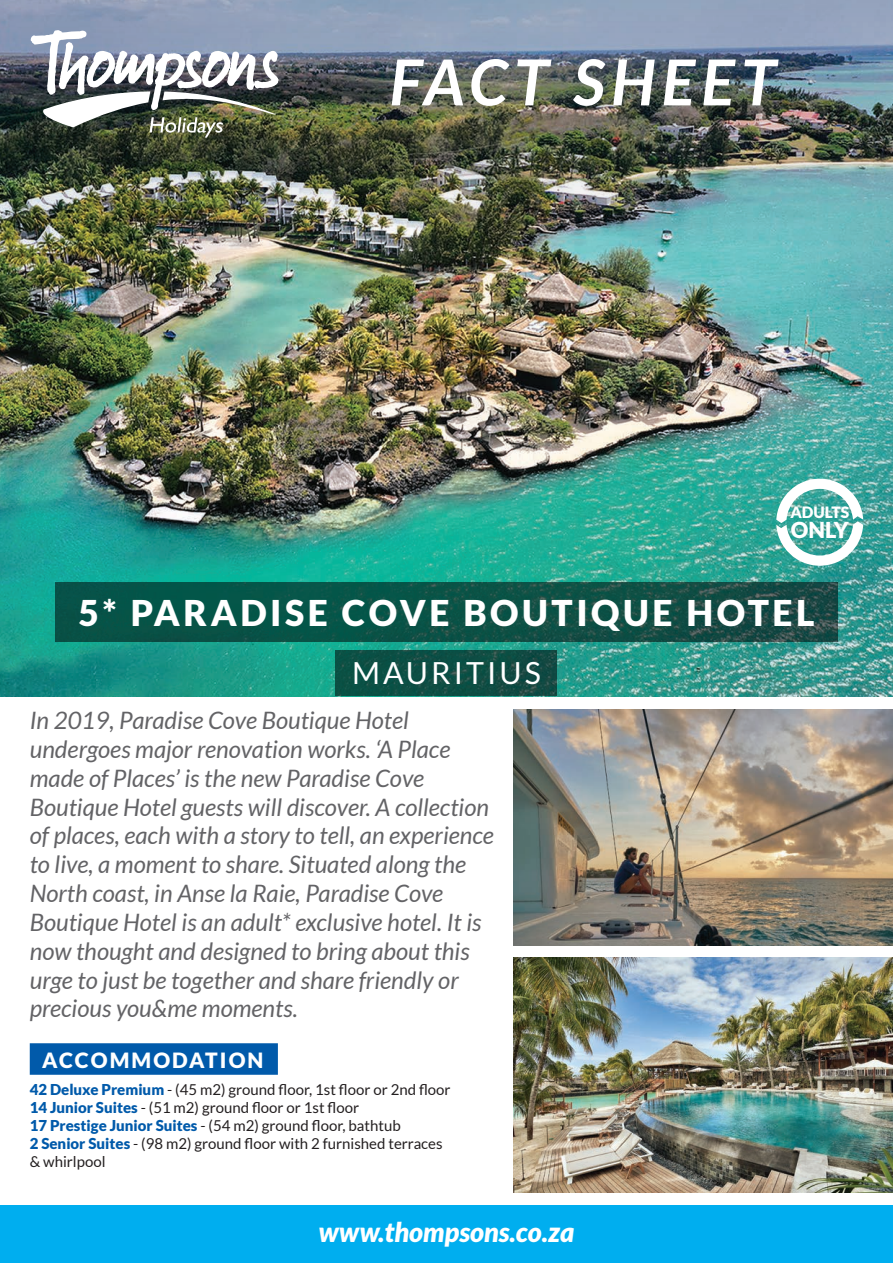
<style>
.page{position:relative;width:893px;height:1263px;background:#fff}
.page>*{position:absolute;margin:0;border:0;box-sizing:border-box;transform-origin:0 0}
.t1{font:italic 700 63.45px "Lato";letter-spacing:.1em;color:#fff}
.t2{font:900 35.55px "Lato";letter-spacing:.1em;color:#fff}
.t3{font:30.45px "Lato";letter-spacing:.1em;color:#fff}
.t4{font:italic 900 27px "Lato";color:#fff}
.t5{font:italic 24px/28.8px "Lato";color:#636366}
.t6{font:900 21.9px "Lato";color:#fff}
.t7{font:900 21px "Lato";letter-spacing:.1em;color:#fff}
.t8{font:900 15.6px "Lato";color:#fff}
.t9{font:15px/18px "Lato";color:#231f20}
.s1{font-weight:900;color:#015aaa}
</style>
<div class="page">
<img style="left:0;top:249px;width:893px;height:447px">
<img style="left:0;top:0;width:893px;height:249px">
<img style="left:513px;top:710px;width:380px;height:235px">
<img style="left:513px;top:958px;width:380px;height:235px">
<div style="left:0;top:1205px;width:893px;height:58px;background:#00aeef"></div>
<img style="left:30px;top:29px;width:249px;height:110px">
<svg style="left:55px;top:583px;width:783px;height:59px;background:#0e5046"></svg>
<svg style="left:336px;top:650px;width:221px;height:46px;background:#0f4e44"></svg>
<div style="left:30px;top:1043px;width:248px;height:32px;background:#015aaa"></div>
<svg style="left:776px;top:479px;width:87px;height:87px"></svg>
<h1 class="t1" style="left:389px;top:46px;width:388px">FACT SHEET</h1>
<p class="t8" style="left:790px;top:503px;width:61px">ADULTS</p>
<p class="t6" style="left:791px;top:517px;width:59px">ONLY</p>
<h2 class="t2" style="left:78px;top:592px;width:738px">5* PARADISE COVE BOUTIQUE HOTEL</h2>
<p class="t3" style="left:352px;top:656px;width:190px">MAURITIUS</p>
<p class="t5" style="left:30px;top:707px;width:466px">In 2019, Paradise Cove Boutique Hotel undergoes major renovation works. ‘A Place made of Places’ is the new Paradise Cove Boutique Hotel guests will discover. A collection of places, each with a story to tell, an experience to live, a moment to share. Situated along the North coast, in Anse la Raie, Paradise Cove Boutique Hotel is an adult* exclusive hotel. It is now thought and designed to bring about this urge to just be together and share friendly or precious you&amp;me moments.</p>
<p class="t7" style="left:42px;top:1048px;width:223px">ACCOMMODATION</p>
<p class="t9" style="left:30px;top:1080px;width:422px"><span class="s1">42 Deluxe Premium</span> - (45 m2) ground floor, 1st floor or 2nd floor <span class="s1">14 Junior Suites</span> - (51 m2) ground floor or 1st floor<br><span class="s1">17 Prestige Junior Suites</span> - (54 m2) ground floor, bathtub<br><span class="s1">2 Senior Suites</span> - (98 m2) ground floor with 2 furnished terraces &amp; whirlpool</p>
<p class="t4" style="left:319px;top:1216px;width:257px">www.thompsons.co.za</p>
</div>
